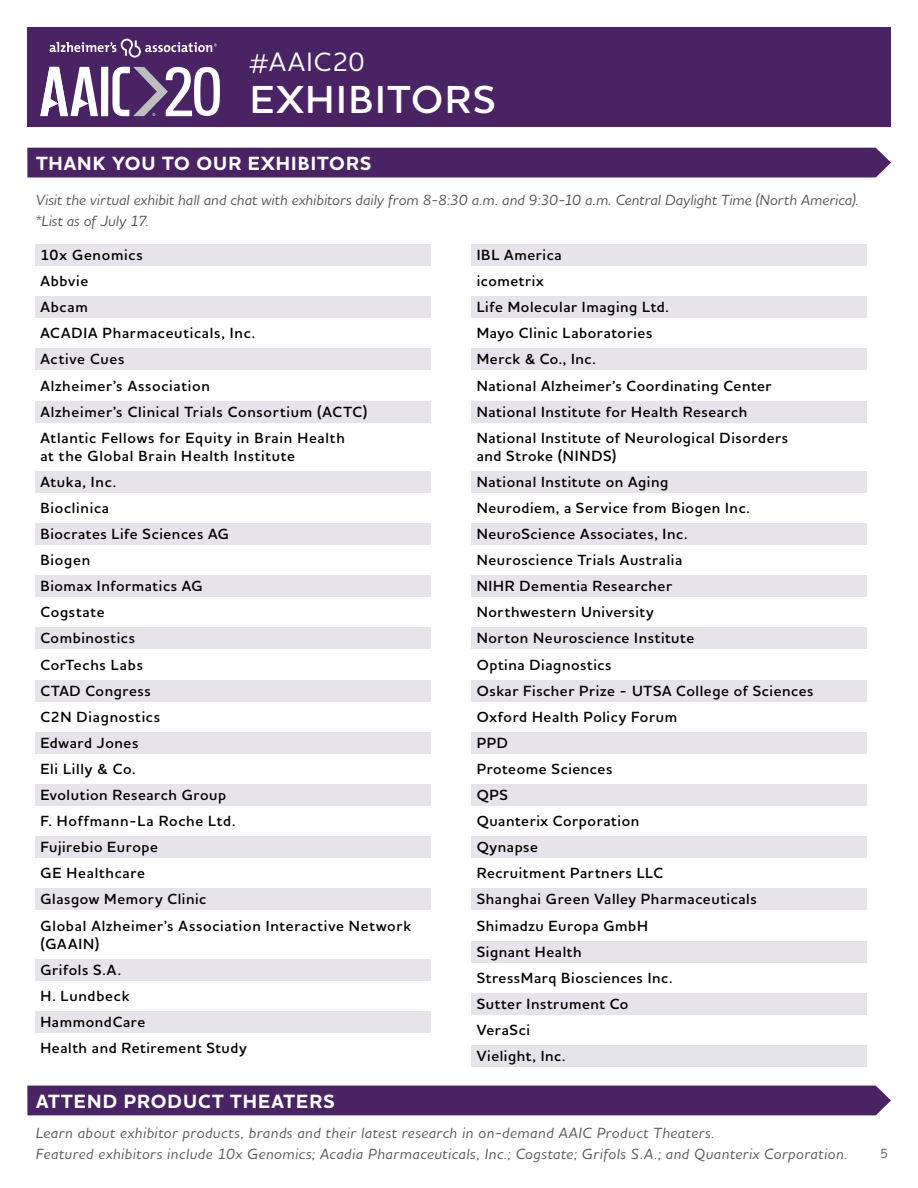
<style>
.page{position:relative;width:918px;height:1188px;background:#fff}
.page>*{position:absolute;margin:0;border:0;box-sizing:border-box;transform-origin:0 0}
.t1{font:600 39.75px "Houschka Alt Pro";letter-spacing:.05em;color:#fff}
.t2{font:500 27px "Houschka Alt Pro";letter-spacing:.05em;color:#fff}
.Time{font:700 19.5px "Houschka Alt Pro";letter-spacing:.05em;color:#fff}
.Exhibitors{font:600 15px/18px "Houschka Alt Pro";letter-spacing:.04em;color:#000}
.t3{font:italic 500 15px/21px "Houschka Alt Pro";letter-spacing:.035em;color:#58595b}
.t4{font:italic 500 15px/21px "Houschka Alt Pro";letter-spacing:.005em;color:#58595b}
.t5{font:500 13.5px "Houschka Alt Pro";color:#58595b}
</style>
<div class="page">
<div style="left:27px;top:27px;width:864px;height:99px;background:#492364"></div>
<svg style="left:50px;top:39px;width:167px;height:19px"></svg>
<div style="left:101px;top:67px;width:7px;height:49px;background:#fff"></div>
<svg style="left:40px;top:67px;width:58px;height:49px"></svg>
<svg style="left:112px;top:67px;width:108px;height:49px"></svg>
<div style="left:35px;top:244px;width:396px;height:22px;background:#e7e3ea"></div>
<div style="left:35px;top:296px;width:396px;height:22px;background:#e7e3ea"></div>
<div style="left:35px;top:349px;width:396px;height:21px;background:#e7e3ea"></div>
<div style="left:35px;top:401px;width:396px;height:21px;background:#e7e3ea"></div>
<div style="left:35px;top:471px;width:396px;height:22px;background:#e7e3ea"></div>
<div style="left:35px;top:523px;width:396px;height:22px;background:#e7e3ea"></div>
<div style="left:35px;top:575px;width:396px;height:22px;background:#e7e3ea"></div>
<div style="left:35px;top:628px;width:396px;height:21px;background:#e7e3ea"></div>
<div style="left:35px;top:680px;width:396px;height:21px;background:#e7e3ea"></div>
<div style="left:35px;top:732px;width:396px;height:22px;background:#e7e3ea"></div>
<div style="left:35px;top:784px;width:396px;height:22px;background:#e7e3ea"></div>
<div style="left:35px;top:836px;width:396px;height:22px;background:#e7e3ea"></div>
<div style="left:35px;top:889px;width:396px;height:21px;background:#e7e3ea"></div>
<div style="left:35px;top:959px;width:396px;height:21px;background:#e7e3ea"></div>
<div style="left:35px;top:1011px;width:396px;height:22px;background:#e7e3ea"></div>
<div style="left:471px;top:244px;width:396px;height:22px;background:#e7e3ea"></div>
<div style="left:471px;top:296px;width:396px;height:22px;background:#e7e3ea"></div>
<div style="left:471px;top:349px;width:396px;height:21px;background:#e7e3ea"></div>
<div style="left:471px;top:401px;width:396px;height:21px;background:#e7e3ea"></div>
<div style="left:471px;top:471px;width:396px;height:22px;background:#e7e3ea"></div>
<div style="left:471px;top:523px;width:396px;height:22px;background:#e7e3ea"></div>
<div style="left:471px;top:575px;width:396px;height:22px;background:#e7e3ea"></div>
<div style="left:471px;top:628px;width:396px;height:21px;background:#e7e3ea"></div>
<div style="left:471px;top:680px;width:396px;height:21px;background:#e7e3ea"></div>
<div style="left:471px;top:732px;width:396px;height:22px;background:#e7e3ea"></div>
<div style="left:471px;top:784px;width:396px;height:22px;background:#e7e3ea"></div>
<div style="left:471px;top:836px;width:396px;height:22px;background:#e7e3ea"></div>
<div style="left:471px;top:889px;width:396px;height:21px;background:#e7e3ea"></div>
<div style="left:471px;top:941px;width:396px;height:21px;background:#e7e3ea"></div>
<div style="left:471px;top:993px;width:396px;height:22px;background:#e7e3ea"></div>
<div style="left:471px;top:1045px;width:396px;height:22px;background:#e7e3ea"></div>
<div style="left:27px;top:148px;width:864px;height:29px;background:#492364"></div>
<div style="left:27px;top:1086px;width:864px;height:29px;background:#492364"></div>
<p class="t2" style="left:250px;top:45px;width:117px">#AAIC20</p>
<p class="t1" style="left:250px;top:73px;width:247px">EXHIBITORS</p>
<p class="Time" style="left:36px;top:151px;width:337px">THANK YOU TO OUR EXHIBITORS</p>
<p class="t4" style="left:36px;top:189px;width:825px">Visit the virtual exhibit hall and chat with exhibitors daily from 8-8:30 a.m. and 9:30-10 a.m. Central Daylight Time (North America). *List as of July 17.</p>
<p class="Exhibitors" style="left:40px;top:246px;width:104px">10x Genomics</p>
<p class="Exhibitors" style="left:40px;top:272px;width:50px">Abbvie</p>
<p class="Exhibitors" style="left:40px;top:298px;width:49px">Abcam</p>
<p class="Exhibitors" style="left:40px;top:324px;width:216px">ACADIA Pharmaceuticals, Inc.</p>
<p class="Exhibitors" style="left:40px;top:350px;width:86px">Active Cues</p>
<p class="Exhibitors" style="left:40px;top:376px;width:171px">Alzheimer’s Association</p>
<p class="Exhibitors" style="left:40px;top:402px;width:329px">Alzheimer’s Clinical Trials Consortium (ACTC)</p>
<p class="Exhibitors" style="left:40px;top:429px;width:306px">Atlantic Fellows for Equity in Brain Health at the Global Brain Health Institute</p>
<p class="Exhibitors" style="left:40px;top:473px;width:77px">Atuka, Inc.</p>
<p class="Exhibitors" style="left:40px;top:499px;width:70px">Bioclinica</p>
<p class="Exhibitors" style="left:40px;top:525px;width:190px">Biocrates Life Sciences AG</p>
<p class="Exhibitors" style="left:40px;top:551px;width:51px">Biogen</p>
<p class="Exhibitors" style="left:40px;top:577px;width:164px">Biomax Informatics AG</p>
<p class="Exhibitors" style="left:40px;top:603px;width:66px">Cogstate</p>
<p class="Exhibitors" style="left:40px;top:629px;width:96px">Combinostics</p>
<p class="Exhibitors" style="left:40px;top:655px;width:104px">CorTechs Labs</p>
<p class="Exhibitors" style="left:40px;top:681px;width:112px">CTAD Congress</p>
<p class="Exhibitors" style="left:40px;top:708px;width:121px">C2N Diagnostics</p>
<p class="Exhibitors" style="left:40px;top:734px;width:99px">Edward Jones</p>
<p class="Exhibitors" style="left:40px;top:760px;width:96px">Eli Lilly &amp; Co.</p>
<p class="Exhibitors" style="left:40px;top:786px;width:187px">Evolution Research Group</p>
<p class="Exhibitors" style="left:40px;top:812px;width:196px">F. Hoffmann-La Roche Ltd.</p>
<p class="Exhibitors" style="left:40px;top:838px;width:119px">Fujirebio Europe</p>
<p class="Exhibitors" style="left:40px;top:864px;width:106px">GE Healthcare</p>
<p class="Exhibitors" style="left:40px;top:890px;width:167px">Glasgow Memory Clinic</p>
<p class="Exhibitors" style="left:40px;top:916px;width:372px">Global Alzheimer’s Association Interactive Network (GAAIN)</p>
<p class="Exhibitors" style="left:40px;top:960px;width:82px">Grifols S.A.</p>
<p class="Exhibitors" style="left:40px;top:987px;width:90px">H. Lundbeck</p>
<p class="Exhibitors" style="left:40px;top:1013px;width:106px">HammondCare</p>
<p class="Exhibitors" style="left:40px;top:1039px;width:208px">Health and Retirement Study</p>
<p class="Time" style="left:36px;top:1089px;width:300px">ATTEND PRODUCT THEATERS</p>
<p class="Exhibitors" style="left:477px;top:246px;width:86px">IBL America</p>
<p class="Exhibitors" style="left:477px;top:272px;width:69px">icometrix</p>
<p class="Exhibitors" style="left:477px;top:298px;width:194px">Life Molecular Imaging Ltd.</p>
<p class="Exhibitors" style="left:477px;top:324px;width:177px">Mayo Clinic Laboratories</p>
<p class="Exhibitors" style="left:477px;top:350px;width:121px">Merck &amp; Co., Inc.</p>
<p class="Exhibitors" style="left:477px;top:376px;width:296px">National Alzheimer’s Coordinating Center</p>
<p class="Exhibitors" style="left:477px;top:402px;width:272px">National Institute for Health Research</p>
<p class="Exhibitors" style="left:477px;top:429px;width:313px">National Institute of Neurological Disorders and Stroke (NINDS)</p>
<p class="Exhibitors" style="left:477px;top:473px;width:193px">National Institute on Aging</p>
<p class="Exhibitors" style="left:477px;top:499px;width:275px">Neurodiem, a Service from Biogen Inc.</p>
<p class="Exhibitors" style="left:477px;top:525px;width:212px">NeuroScience Associates, Inc.</p>
<p class="Exhibitors" style="left:477px;top:551px;width:207px">Neuroscience Trials Australia</p>
<p class="Exhibitors" style="left:477px;top:577px;width:197px">NIHR Dementia Researcher</p>
<p class="Exhibitors" style="left:477px;top:603px;width:179px">Northwestern University</p>
<p class="Exhibitors" style="left:477px;top:629px;width:219px">Norton Neuroscience Institute</p>
<p class="Exhibitors" style="left:477px;top:655px;width:136px">Optina Diagnostics</p>
<p class="Exhibitors" style="left:477px;top:681px;width:338px">Oskar Fischer Prize - UTSA College of Sciences</p>
<p class="Exhibitors" style="left:477px;top:708px;width:202px">Oxford Health Policy Forum</p>
<p class="Exhibitors" style="left:477px;top:734px;width:33px">PPD</p>
<p class="Exhibitors" style="left:477px;top:760px;width:137px">Proteome Sciences</p>
<p class="Exhibitors" style="left:477px;top:786px;width:33px">QPS</p>
<p class="Exhibitors" style="left:477px;top:812px;width:164px">Quanterix Corporation</p>
<p class="Exhibitors" style="left:477px;top:838px;width:63px">Qynapse</p>
<p class="Exhibitors" style="left:477px;top:864px;width:188px">Recruitment Partners LLC</p>
<p class="Exhibitors" style="left:477px;top:890px;width:282px">Shanghai Green Valley Pharmaceuticals</p>
<p class="Exhibitors" style="left:477px;top:916px;width:173px">Shimadzu Europa GmbH</p>
<p class="Exhibitors" style="left:477px;top:942px;width:107px">Signant Health</p>
<p class="Exhibitors" style="left:477px;top:969px;width:197px">StressMarq Biosciences Inc.</p>
<p class="Exhibitors" style="left:477px;top:995px;width:153px">Sutter Instrument Co</p>
<p class="Exhibitors" style="left:477px;top:1021px;width:55px">VeraSci</p>
<p class="Exhibitors" style="left:477px;top:1047px;width:90px">Vielight, Inc.</p>
<p class="t3" style="left:36px;top:1122px;width:813px">Learn about exhibitor products, brands and their latest research in on-demand AAIC Product Theaters.<br>Featured exhibitors include 10x Genomics; Acadia Pharmaceuticals, Inc.; Cogstate; Grifols S.A.; and Quanterix Corporation.</p>
<p class="t5" style="left:880px;top:1145px;width:10px">5</p>
</div>
